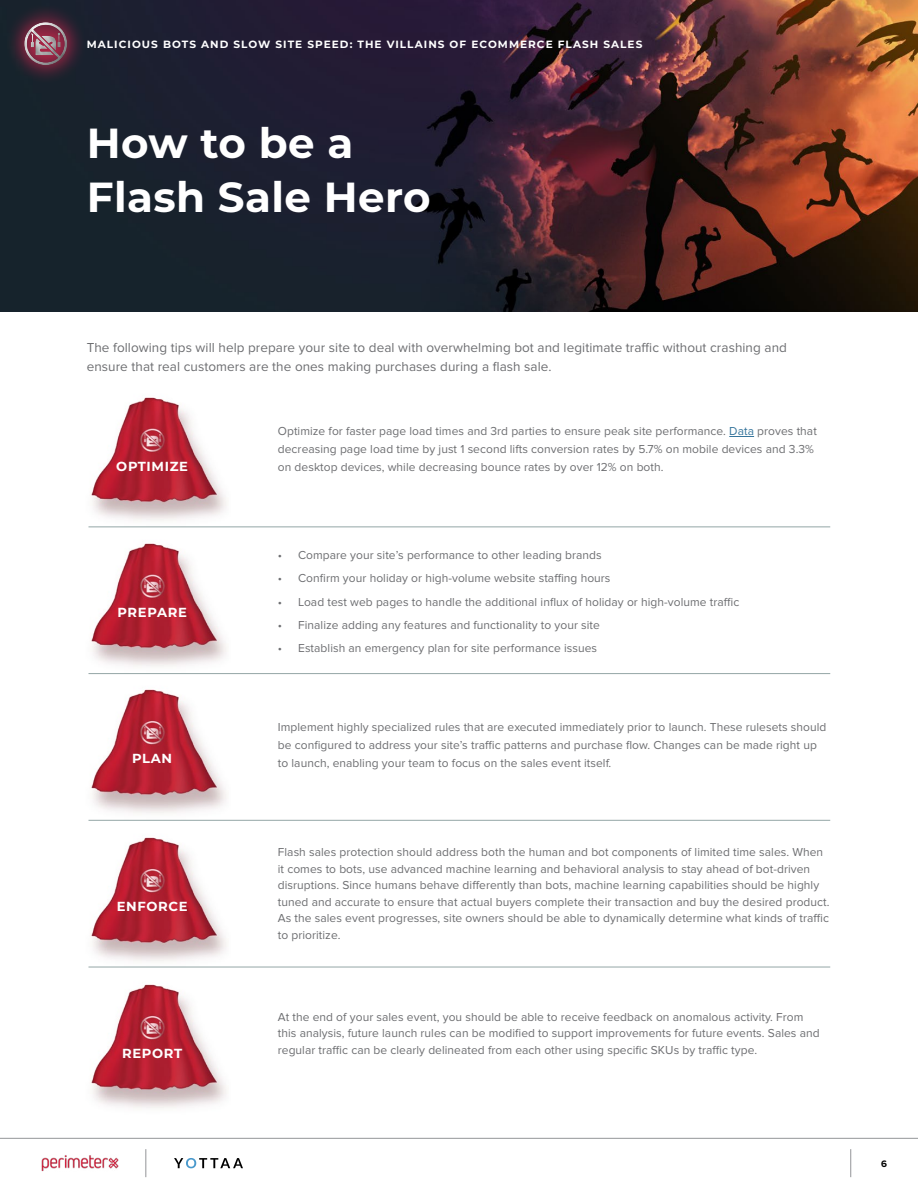
<style>
.page{position:relative;width:918px;height:1188px;background:#fff}
.page>*{position:absolute;margin:0;border:0;box-sizing:border-box;transform-origin:0 0}
.t1{font:700 42px/54px "Montserrat";letter-spacing:.01em;color:#fff}
.t2{font:13.5px/19.5px "Proxima Nova";letter-spacing:.005em;color:#6d6e71}
.t3{font:700 13.05px "Montserrat";letter-spacing:.05em;color:#fff}
.t4{font:12px/16.5px "Proxima Nova";letter-spacing:.005em;color:#6d6e71}
.t5{font:700 10.5px "Montserrat";letter-spacing:.1em;color:#fff}
.t6{font:700 9.75px "Proxima Nova";color:#000}
.s1{color:#36759c}
</style>
<div class="page">
<svg style="left:174px;top:1158px;width:69px;height:10px"></svg>
<svg style="left:146px;top:1149px;width:1px;height:28px"></svg>
<svg style="left:850px;top:1149px;width:1px;height:28px"></svg>
<hr style="left:0;top:1138px;width:918px;height:1px;background:#939598">
<img style="left:41px;top:1155px;width:78px;height:17px">
<img style="left:0;top:0;width:918px;height:311px">
<img style="left:91px;top:397px;width:135px;height:124px">
<img style="left:91px;top:543px;width:135px;height:124px">
<img style="left:91px;top:689px;width:135px;height:124px">
<img style="left:88px;top:837px;width:143px;height:130px">
<img style="left:91px;top:984px;width:135px;height:124px">
<svg style="left:729px;top:436px;width:25px;height:1px"></svg>
<hr style="left:88px;top:967px;width:742px;height:1px;background:#94a6a6">
<hr style="left:88px;top:820px;width:742px;height:1px;background:#94a6a6">
<hr style="left:88px;top:673px;width:742px;height:1px;background:#94a6a6">
<hr style="left:88px;top:526px;width:742px;height:1px;background:#94a6a6">
<div style="left:5px;top:3px;width:82px;height:82px;background:#e22751;opacity:.75"></div>
<div style="left:15px;top:18px;width:61px;height:48px;background:#000;opacity:.38"></div>
<p class="t5" style="left:87px;top:36px;width:557px">MALICIOUS BOTS AND SLOW SITE SPEED: THE VILLAINS OF ECOMMERCE FLASH SALES</p>
<h1 class="t1" style="left:87px;top:114px;width:345px">How to be a<br>Flash Sale Hero</h1>
<p class="t2" style="left:87px;top:338px;width:702px">The following tips will help prepare your site to deal with overwhelming bot and legitimate traffic without crashing and ensure that real customers are the ones making purchases during a flash sale.</p>
<p class="t3" style="left:116px;top:457px;width:73px">OPTIMIZE</p>
<p class="t3" style="left:117px;top:603px;width:71px">PREPARE</p>
<p class="t3" style="left:132px;top:749px;width:42px">PLAN</p>
<p class="t3" style="left:117px;top:897px;width:72px">ENFORCE</p>
<p class="t3" style="left:122px;top:1044px;width:62px">REPORT</p>
<p class="t4" style="left:278px;top:422px;width:540px;line-height:18px">Optimize for faster page load times and 3rd parties to ensure peak site performance. <span class="s1">Data</span> proves that decreasing page load time by just 1 second lifts conversion rates by 5.7% on mobile devices and 3.3% on desktop devices, while decreasing bounce rates by over 12% on both.</p>
<p class="t4" style="left:278px;top:547px;width:325px">• Compare your site’s performance to other leading brands</p>
<p class="t4" style="left:278px;top:570px;width:334px">• Confirm your holiday or high-volume website staffing hours</p>
<p class="t4" style="left:278px;top:593px;width:463px">• Load test web pages to handle the additional influx of holiday or high-volume traffic</p>
<p class="t4" style="left:278px;top:617px;width:324px">• Finalize adding any features and functionality to your site</p>
<p class="t4" style="left:278px;top:640px;width:321px">• Establish an emergency plan for site performance issues</p>
<p class="t4" style="left:278px;top:719px;width:550px;line-height:18px">Implement highly specialized rules that are executed immediately prior to launch. These rulesets should be configured to address your site’s traffic patterns and purchase flow. Changes can be made right up to launch, enabling your team to focus on the sales event itself.</p>
<p class="t4" style="left:278px;top:844px;width:553px">Flash sales protection should address both the human and bot components of limited time sales. When it comes to bots, use advanced machine learning and behavioral analysis to stay ahead of bot-driven disruptions. Since humans behave differently than bots, machine learning capabilities should be highly tuned and accurate to ensure that actual buyers complete their transaction and buy the desired product.<br>As the sales event progresses, site owners should be able to dynamically determine what kinds of traffic to prioritize.</p>
<p class="t4" style="left:278px;top:1009px;width:543px">At the end of your sales event, you should be able to receive feedback on anomalous activity. From this analysis, future launch rules can be modified to support improvements for future events. Sales and regular traffic can be clearly delineated from each other using specific SKUs by traffic type.</p>
<p class="t6" style="left:881px;top:1158px;width:7px">6</p>
</div>
